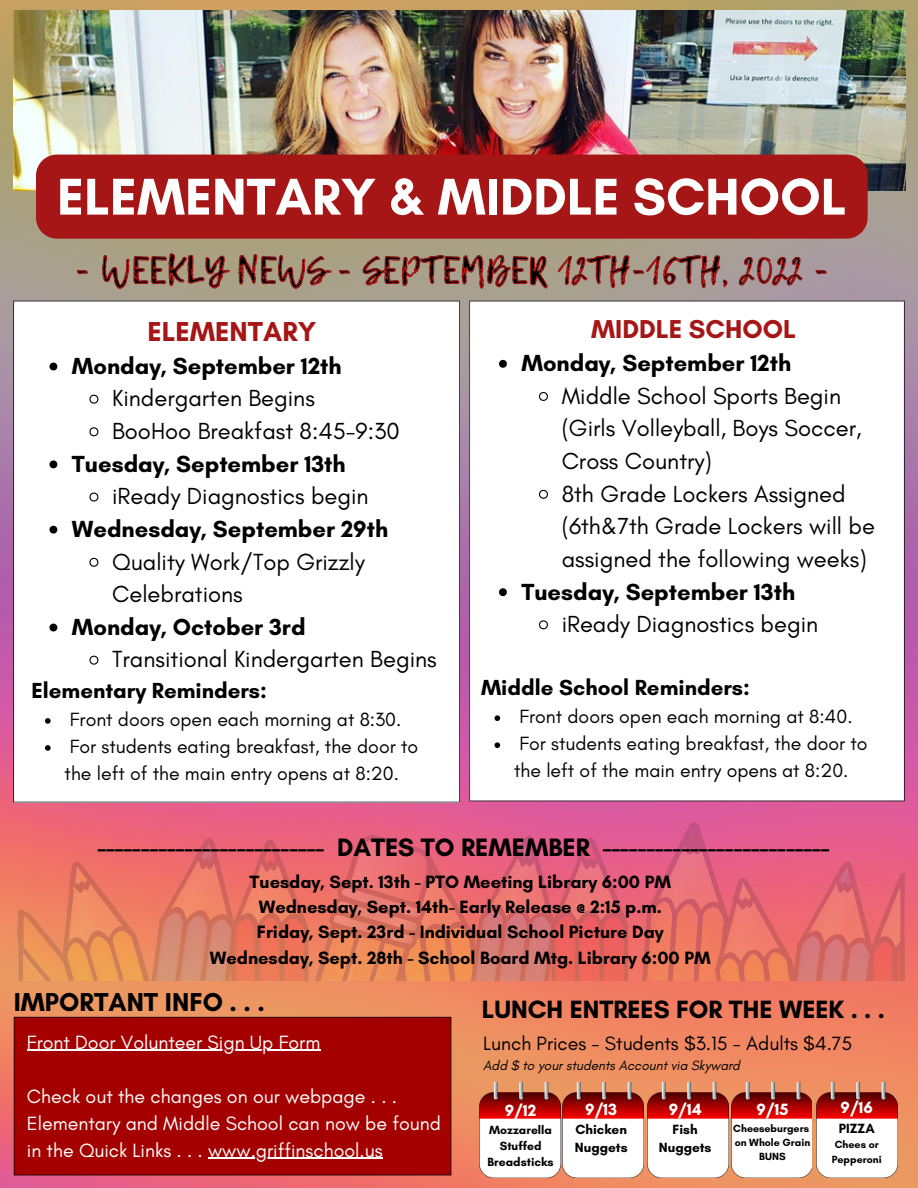
<style>
.page{position:relative;width:918px;height:1188px;background:#fff}
.page>*{position:absolute;margin:0;border:0;box-sizing:border-box;transform-origin:0 0}
.t1{font:700 52.65px "Glacial Indifference";color:#fff}
.t2{font:37.65px "Lemon Tuesday";color:#000}
.t3{font:700 27.9px "Glacial Indifference";color:#a61616}
.t4{font:700 26.4px "Glacial Indifference";color:#000}
.t5{font:700 26.4px "Glacial Indifference";color:#a61616}
.t6{font:700 25.65px "Glacial Indifference";color:#000}
.t7{font:700 25.5px "Glacial Indifference";color:#000}
.t8{font:23.7px/32.7px "Glacial Indifference";color:#000}
.t9{font:700 23.7px "Glacial Indifference";color:#000}
.t10{font:700 22.2px "Glacial Indifference";color:#000}
.t11{font:19.65px/27px "Glacial Indifference";color:#fff}
.t12{font:19.65px "Glacial Indifference";color:#000}
.t13{font:19.5px/27px "Glacial Indifference";color:#000}
.t14{font:700 18.15px/25.3px "Glacial Indifference";color:#000;text-align:center}
.t15{font:700 16.65px "Glacial Indifference";color:#fff}
.t16{font:italic 13.65px "Glacial Indifference";color:#000}
.t17{font:700 13.65px/18px "Glacial Indifference";color:#000}
.t18{font:700 12.15px/16.2px "Glacial Indifference";color:#000;text-align:center}
.t19{font:700 10.65px/14.1px "Glacial Indifference";color:#000;text-align:center}
</style>
<div class="page">
<img style="left:0;top:0;width:918px;height:1188px">
<div style="left:14px;top:301px;width:446px;height:501px;background:#fff"></div>
<hr style="left:13px;top:301px;width:1px;height:501px;background:#000">
<hr style="left:459px;top:301px;width:1px;height:501px;background:#000">
<hr style="left:14px;top:802px;width:445px;height:1px;background:#000">
<hr style="left:14px;top:301px;width:445px;height:1px;background:#000">
<div style="left:470px;top:301px;width:434px;height:500px;background:#fff"></div>
<hr style="left:469px;top:301px;width:1px;height:500px;background:#000">
<hr style="left:904px;top:301px;width:1px;height:500px;background:#000">
<hr style="left:470px;top:801px;width:434px;height:1px;background:#000">
<hr style="left:470px;top:301px;width:434px;height:1px;background:#000">
<div style="left:14px;top:1017px;width:437px;height:158px;background:#a40000"></div>
<hr style="left:14px;top:1018px;width:1px;height:157px;background:#000">
<hr style="left:451px;top:1018px;width:1px;height:157px;background:#000">
<hr style="left:14px;top:1175px;width:437px;height:1px;background:#000">
<hr style="left:14px;top:1017px;width:437px;height:1px;background:#000">
<img style="left:13px;top:10px;width:892px;height:180px">
<img style="left:479px;top:1083px;width:81px;height:94px">
<img style="left:563px;top:1083px;width:81px;height:94px">
<img style="left:648px;top:1083px;width:81px;height:94px">
<img style="left:732px;top:1083px;width:80px;height:94px">
<img style="left:817px;top:1083px;width:81px;height:94px">
<svg style="left:14px;top:821px;width:892px;height:159px;background:#e5706f"></svg>
<div style="left:36px;top:155px;width:832px;height:84px;background:#a61616;border-radius:21px"></div>
<hr style="left:27px;top:1050px;width:293px;height:1px;background:#fff">
<hr style="left:208px;top:1158px;width:175px;height:1px;background:#fff">
<svg style="left:76px;top:253px;width:751px;height:49px;background:#a68b7d"></svg>
<svg style="left:49px;top:363px;width:8px;height:7px"></svg>
<svg style="left:89px;top:394px;width:10px;height:10px"></svg>
<svg style="left:89px;top:427px;width:10px;height:10px"></svg>
<svg style="left:49px;top:460px;width:8px;height:8px"></svg>
<svg style="left:89px;top:492px;width:10px;height:10px"></svg>
<svg style="left:49px;top:526px;width:8px;height:8px"></svg>
<svg style="left:89px;top:557px;width:10px;height:10px"></svg>
<svg style="left:49px;top:624px;width:8px;height:7px"></svg>
<svg style="left:89px;top:655px;width:10px;height:10px"></svg>
<svg style="left:45px;top:718px;width:6px;height:6px"></svg>
<svg style="left:45px;top:745px;width:6px;height:6px"></svg>
<svg style="left:499px;top:360px;width:8px;height:8px"></svg>
<svg style="left:539px;top:392px;width:9px;height:9px"></svg>
<svg style="left:539px;top:489px;width:9px;height:10px"></svg>
<svg style="left:499px;top:588px;width:8px;height:8px"></svg>
<svg style="left:539px;top:620px;width:9px;height:10px"></svg>
<svg style="left:495px;top:715px;width:5px;height:6px"></svg>
<svg style="left:495px;top:742px;width:5px;height:6px"></svg>
<h1 class="t1" style="left:57px;top:165px;width:791px">ELEMENTARY &amp; MIDDLE SCHOOL</h1>
<h2 class="t2" style="left:74px;top:242px;width:756px">- WEEKLY NEWS - SEPTEMBER 12TH-16TH, 2022 -</h2>
<p class="t3" style="left:147px;top:314px;width:170px">ELEMENTARY</p>
<p class="t5" style="left:591px;top:313px;width:206px">MIDDLE SCHOOL</p>
<p class="t9" style="left:72px;top:351px;width:271px">Monday, September 12th</p>
<p class="t8" style="left:112px;top:382px;width:289px">Kindergarten Begins<br>BooHoo Breakfast 8:45-9:30</p>
<p class="t9" style="left:72px;top:449px;width:275px">Tuesday, September 13th</p>
<p class="t8" style="left:112px;top:480px;width:258px">iReady Diagnostics begin</p>
<p class="t9" style="left:72px;top:514px;width:318px">Wednesday, September 29th</p>
<p class="t8" style="left:112px;top:545px;width:254px">Quality Work/Top Grizzly<br>Celebrations</p>
<p class="t9" style="left:72px;top:612px;width:235px">Monday, October 3rd</p>
<p class="t8" style="left:112px;top:643px;width:326px">Transitional Kindergarten Begins</p>
<p class="t13" style="left:65px;top:706px;width:355px">Front doors open each morning at 8:30.<br>For students eating breakfast, the door to the left of the main entry opens at 8:20.</p>
<p class="t10" style="left:31px;top:677px;width:237px">Elementary Reminders:</p>
<p class="t9" style="left:521px;top:349px;width:271px">Monday, September 12th</p>
<p class="t8" style="left:562px;top:379px;width:315px">Middle School Sports Begin (Girls Volleyball, Boys Soccer,<br>Cross Country)<br>8th Grade Lockers Assigned (6th&amp;7th Grade Lockers will be assigned the following weeks)</p>
<p class="t9" style="left:521px;top:577px;width:275px">Tuesday, September 13th</p>
<p class="t8" style="left:562px;top:607px;width:258px">iReady Diagnostics begin</p>
<p class="t10" style="left:481px;top:674px;width:270px">Middle School Reminders:</p>
<p class="t13" style="left:514px;top:703px;width:355px">Front doors open each morning at 8:40.<br>For students eating breakfast, the door to the left of the main entry opens at 8:20.</p>
<p class="t6" style="left:97px;top:831px;width:734px">-------------------------- DATES TO REMEMBER --------------------------</p>
<p class="t14" style="left:210px;top:869px;width:502px">Tuesday, Sept. 13th - PTO Meeting Library 6:00 PM Wednesday, Sept. 14th- Early Release @ 2:15 p.m.<br>Friday, Sept. 23rd - Individual School Picture Day Wednesday, Sept. 28th - School Board Mtg. Library 6:00 PM</p>
<p class="t7" style="left:482px;top:993px;width:404px">LUNCH ENTREES FOR THE WEEK . . .</p>
<p class="t4" style="left:14px;top:986px;width:253px">IMPORTANT INFO . . .</p>
<p class="t11" style="left:27px;top:1028px;width:295px">Front Door Volunteer Sign Up Form</p>
<p class="t11" style="left:27px;top:1082px;width:416px">Check out the changes on our webpage . . .<br>Elementary and Middle School can now be found in the Quick Links . . . www.griffinschool.us</p>
<p class="t12" style="left:483px;top:1031px;width:371px">Lunch Prices - Students $3.15 - Adults $4.75</p>
<p class="t16" style="left:483px;top:1057px;width:258px">Add $ to your students Account via Skyward</p>
<p class="t15" style="left:505px;top:1100px;width:33px">9/12</p>
<p class="t18" style="left:488px;top:1121px;width:68px">Mozzarella<br>Stuffed<br>Breadsticks</p>
<p class="t15" style="left:585px;top:1099px;width:33px">9/13</p>
<p class="t17" style="left:575px;top:1121px;width:54px">Chicken<br>Nuggets</p>
<p class="t15" style="left:669px;top:1099px;width:34px">9/14</p>
<p class="t17" style="left:659px;top:1121px;width:54px;text-align:center">Fish<br>Nuggets</p>
<p class="t15" style="left:757px;top:1099px;width:34px">9/15</p>
<p class="t19" style="left:733px;top:1121px;width:79px">Cheeseburgers on Whole Grain<br>BUNS</p>
<p class="t15" style="left:841px;top:1097px;width:34px">9/16</p>
<p class="t17" style="left:839px;top:1120px;width:37px">PIZZA</p>
<p class="t19" style="left:832px;top:1138px;width:51px;text-align:left">Chees or<br>Pepperoni</p>
</div>
